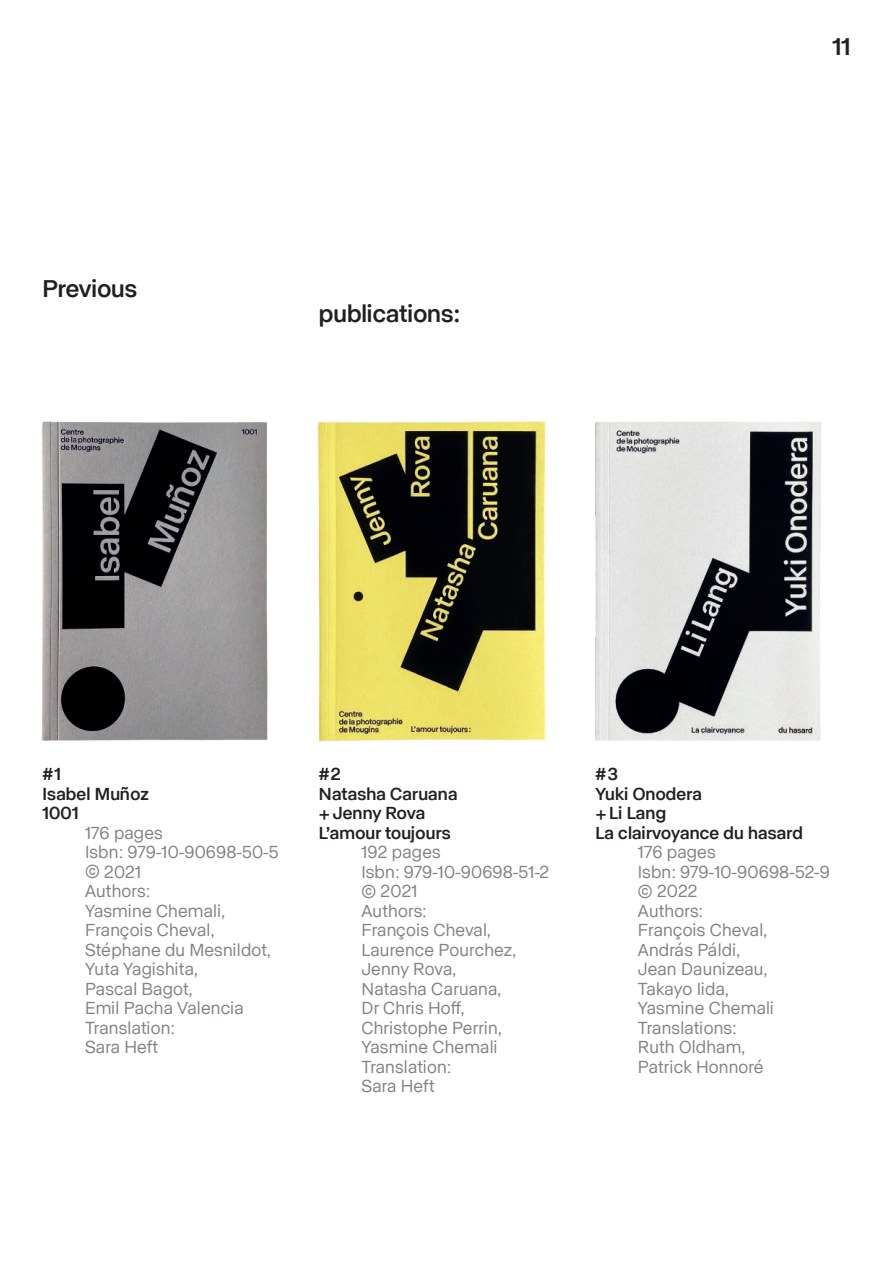
<style>
.page{position:relative;width:893px;height:1263px;background:#fff}
.page>*{position:absolute;margin:0;border:0;box-sizing:border-box;transform-origin:0 0}
.t1{font:24.6px "ABC Normal Neutral";color:#231f20}
.t2{font:17.7px/19.5px "ABC Normal";letter-spacing:.01em;color:#808285}
.t3{font:17.7px/19.5px "ABC Normal Neutral";letter-spacing:.01em;color:#231f20}
.s1{font-size:19.5px}
.s2{font-family:"ABC Normal";font-size:20.25px}
</style>
<div class="page">
<img style="left:41px;top:421px;width:227px;height:320px">
<img style="left:317px;top:419px;width:229px;height:323px">
<img style="left:595px;top:421px;width:226px;height:320px">
<h1 class="t1" style="left:43px;top:275px;width:96px">Previous</h1>
<h1 class="t1" style="left:319px;top:300px;width:143px">publications:</h1>
<h1 class="t1" style="left:832px;top:33px;width:20px">11</h1>
<p class="t3" style="left:43px;top:764px;width:108px">#1<br>Isabel Muñoz<br>1001</p>
<p class="t2" style="left:85px;top:822px;width:195px">176 pages<br>Isbn: 979-10-90698-50-5 <span class="s1">©</span> 2021<br>Authors:<br>Yasmine Chemali,<br>François Cheval,<br>Stéphane du Mesnildot,<br>Yuta Yagishita,<br>Pascal Bagot,<br>Emil Pacha Valencia<br>Translation:<br>Sara Heft</p>
<p class="t3" style="left:319px;top:764px;width:140px">#2<br>Natasha Caruana <span class="s2">+</span> Jenny Rova<br>L’amour toujours</p>
<p class="t2" style="left:361px;top:841px;width:189px">192 pages<br>Isbn: 979-10-90698-51-2 <span class="s1">©</span> 2021<br>Authors:<br>François Cheval,<br>Laurence Pourchez,<br>Jenny Rova,<br>Natasha Caruana,<br>Dr Chris Hoff,<br>Christophe Perrin,<br>Yasmine Chemali<br>Translation:<br>Sara Heft</p>
<p class="t3" style="left:595px;top:764px;width:209px">#3<br>Yuki Onodera<br><span class="s2">+</span> Li Lang<br>La clairvoyance du hasard</p>
<p class="t2" style="left:638px;top:841px;width:193px">176 pages<br>Isbn: 979-10-90698-52-9 <span class="s1">©</span> 2022<br>Authors:<br>François Cheval,<br>András Páldi,<br>Jean Daunizeau,<br>Takayo Iida,<br>Yasmine Chemali<br>Translations:<br>Ruth Oldham,<br>Patrick Honnoré</p>
</div>
